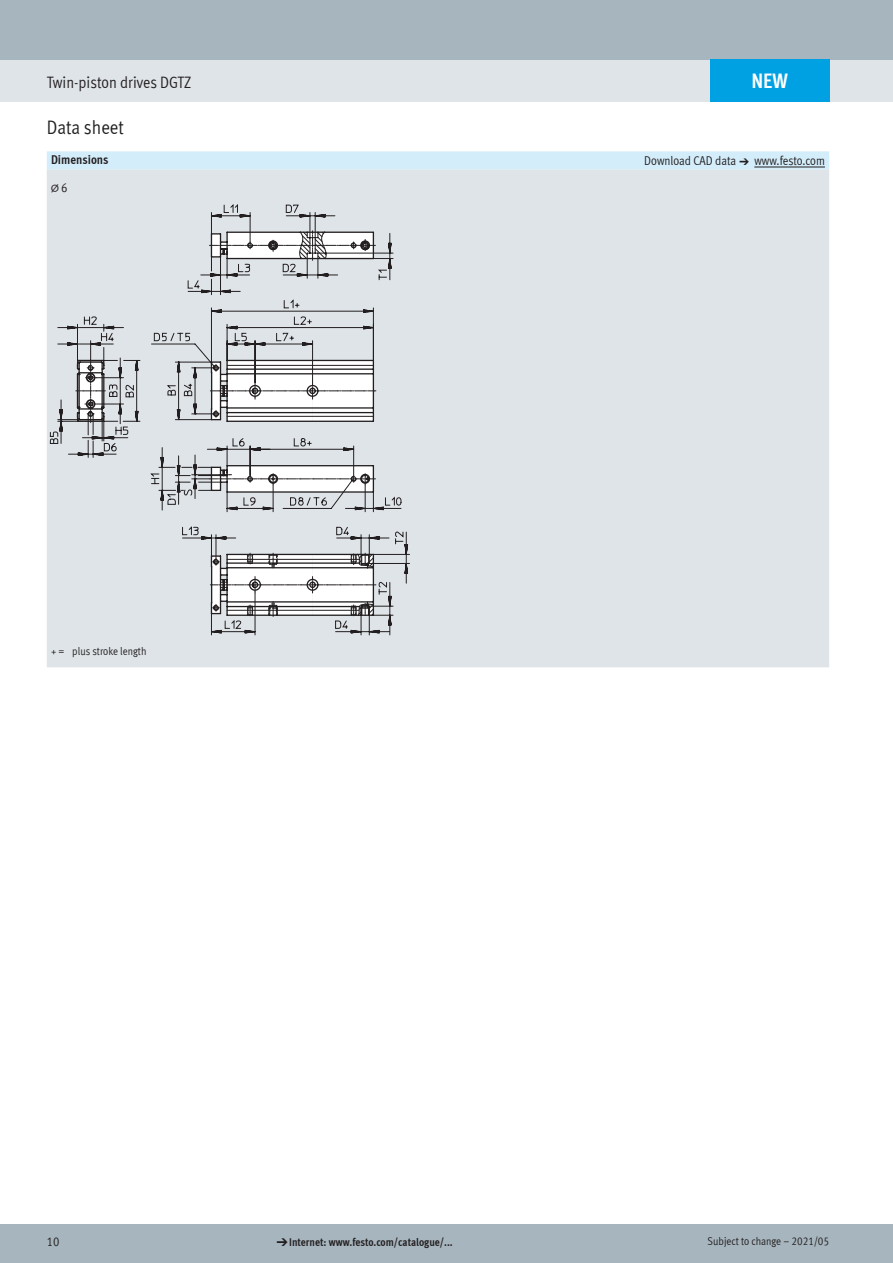
<style>
.page{position:relative;width:893px;height:1263px;background:#fff}
.page>*{position:absolute;margin:0;border:0;box-sizing:border-box;transform-origin:0 0}
.t1{font:700 21px "Meta Cond LF";color:#fff}
.t2{font:19.5px "Meta Cond LF";color:#231f20}
.t3{font:16.5px "Meta Cond LF";color:#231f20}
.t4{font:12.75px "Meta Cond LF";color:#231f20}
.t5{font:700 12.75px "Meta Cond LF";color:#231f20}
.t6{font:12.75px "Meto Pict 182";color:#231f20}
.t7{font:11.25px "Meta Cond LF";color:#231f20}
.t8{font:700 11.25px "Meta Cond LF";color:#231f20}
.s1{font-family:"Meto Pict 182"}
.s2{font-family:"Meta Cond LF"}
.s3{font-family:"Meto Pict 182";font-weight:400}
</style>
<div class="page">
<div style="left:0;top:1225px;width:893px;height:38px;background:#a7b6be"></div>
<div style="left:0;top:60px;width:893px;height:42px;background:#dfe4e8"></div>
<div style="left:0;top:0;width:893px;height:60px;background:#a7b6be"></div>
<svg style="left:47px;top:151px;width:782px;height:19px;background:#d5ecf9"></svg>
<div style="left:47px;top:170px;width:782px;height:497px;background:#dfe4e8"></div>
<hr style="left:754px;top:167px;width:71px;height:1px;background:#231f20">
<svg style="left:182px;top:404px;width:228px;height:231px;background:#c9cdd1"></svg>
<svg style="left:50px;top:298px;width:354px;height:331px;background:#d1d5d8"></svg>
<svg style="left:187px;top:204px;width:206px;height:91px;background:#cdd0d3"></svg>
<div style="left:710px;top:60px;width:119px;height:42px;background:#00a1e3"></div>
<h1 class="t1" style="left:751px;top:67px;width:38px">NEW</h1>
<h3 class="t3" style="left:47px;top:72px;width:146px">Twin-piston drives DGTZ</h3>
<h2 class="t2" style="left:47px;top:116px;width:79px">Data sheet</h2>
<p class="t5" style="left:51px;top:151px;width:59px">Dimensions</p>
<p class="t4" style="left:644px;top:153px;width:182px">Download CAD data <span class="s1">a</span> www.festo.com</p>
<p class="t6" style="left:51px;top:179px;width:18px">@ <span class="s2">6</span></p>
<p class="t7" style="left:51px;top:644px;width:97px">+ = plus stroke length</p>
<p class="t4" style="left:47px;top:1234px;width:14px">10</p>
<p class="t8" style="left:276px;top:1235px;width:178px"><span class="s3">d</span>Internet: www.festo.com/catalogue/...</p>
<p class="t7" style="left:708px;top:1234px;width:123px">Subject to change – 2021/05</p>
</div>
